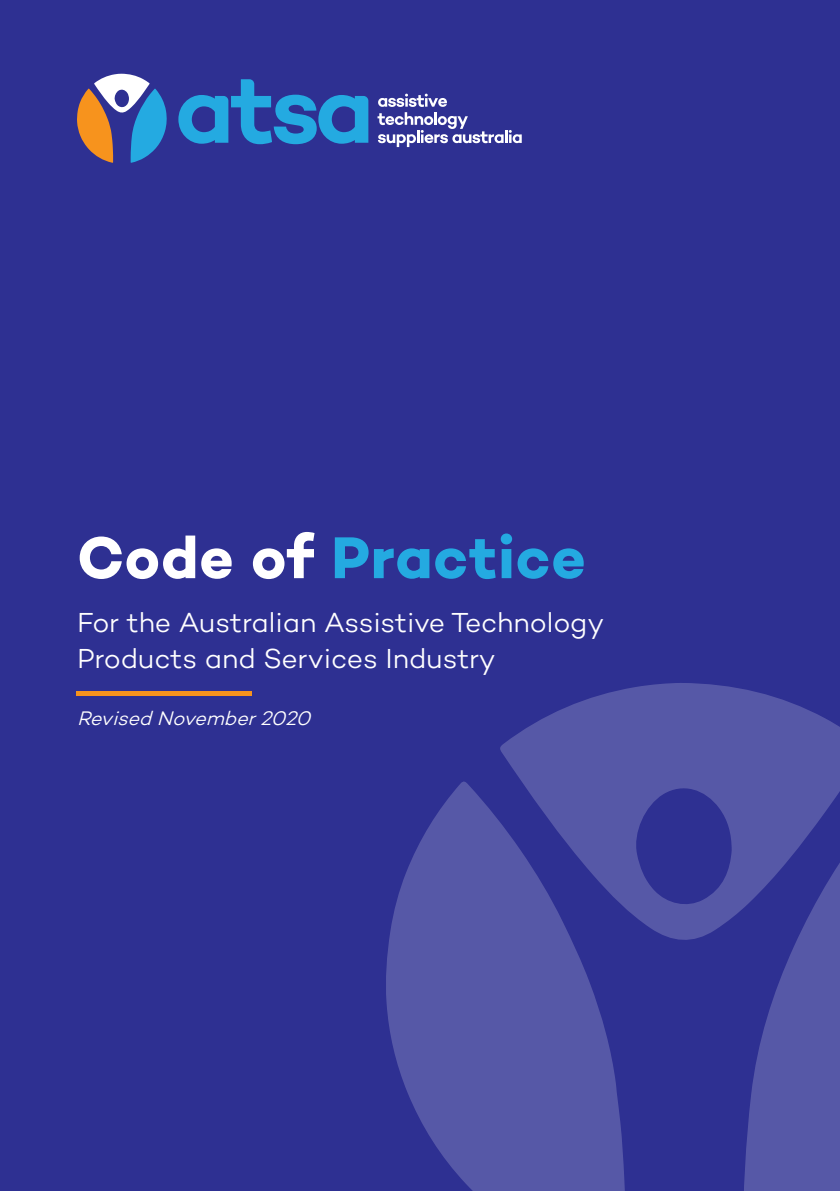
<style>
.page{position:relative;width:840px;height:1191px;background:#fff}
.page>*{position:absolute;margin:0;border:0;box-sizing:border-box;transform-origin:0 0}
.t1{font:60px "Campton Bold DEMO";letter-spacing:.01em;color:#24aae1}
.t2{font:28px "Campton Light DEMO";letter-spacing:-.005em;color:#fff}
.t3{font:italic 20px "Campton Light DEMO";color:#fff}
.s1{color:#fff}
</style>
<div class="page">
<div style="left:0;top:0;width:839px;height:1191px;background:#2e3092"></div>
<hr style="left:76px;top:691px;width:176px;height:4px;background:#f7931d">
<svg style="left:377px;top:94px;width:144px;height:53px"></svg>
<svg style="left:178px;top:79px;width:190px;height:65px"></svg>
<svg style="left:77px;top:74px;width:90px;height:89px"></svg>
<svg style="left:386px;top:781px;width:239px;height:410px;fill:#5658a7"></svg>
<svg style="left:744px;top:944px;width:95px;height:247px"></svg>
<svg style="left:499px;top:683px;width:340px;height:261px;fill:#5658a7"></svg>
<p class="t1" style="left:77px;top:523px;width:510px"><span class="s1">Code of</span> Practice</p>
<p class="t2" style="left:77px;top:608px;width:528px">For the Australian Assistive Technology</p>
<p class="t2" style="left:77px;top:644px;width:420px">Products and Services Industry</p>
<p class="t3" style="left:77px;top:707px;width:240px">Revised November2020</p>
</div>
